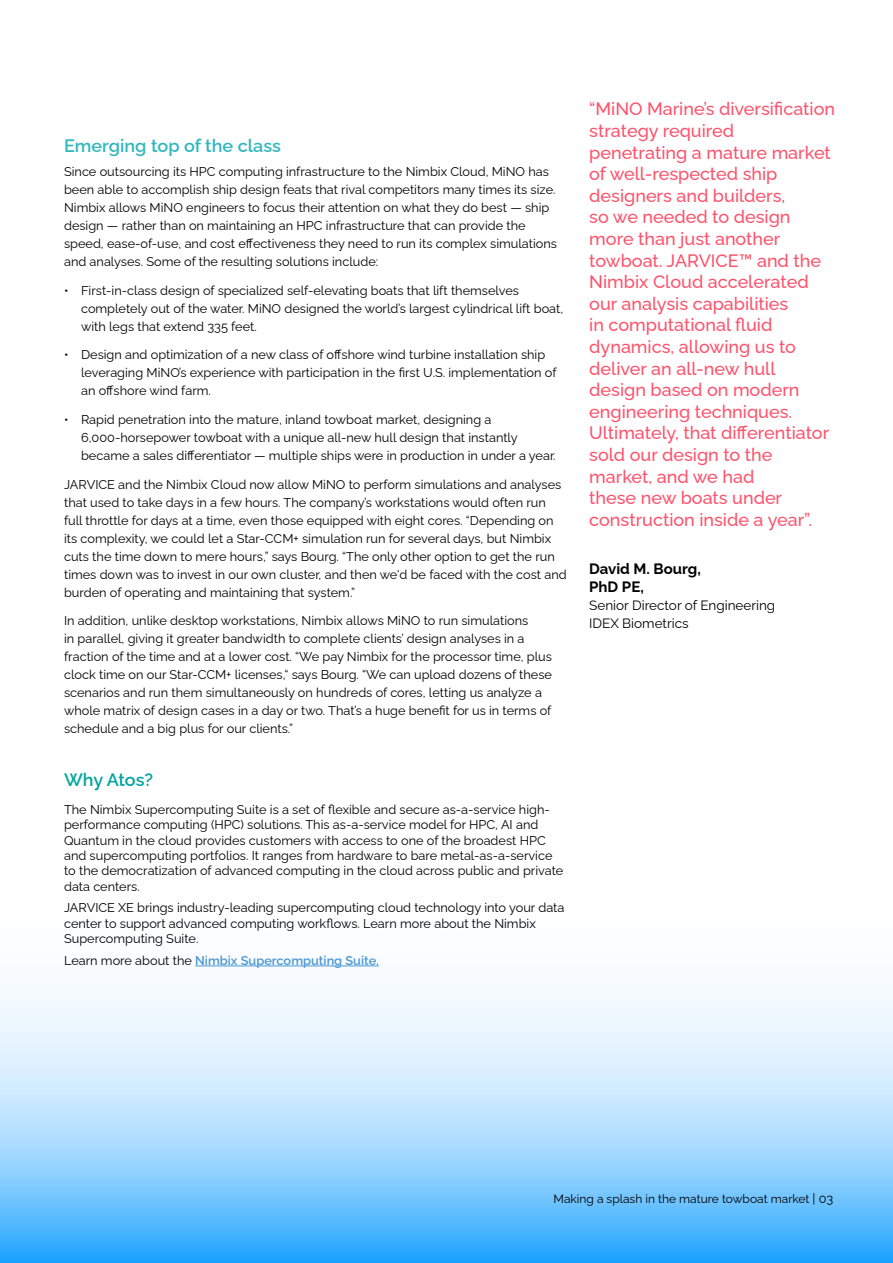
<style>
.page{position:relative;width:893px;height:1263px;background:#fff}
.page>*{position:absolute;margin:0;border:0;box-sizing:border-box;transform-origin:0 0}
.t1{font:500 18px/21.6px "Raleway";color:#ff516a}
.t2{font:600 18px "Raleway";color:#31b7bc}
.t3{font:600 18px "Raleway";letter-spacing:-.005em;color:#00a49c}
.t4{font:700 15px/18px "Raleway";color:#000}
.t5{font:13.5px/18px "Raleway";color:#000}
.t6{font:12.75px/18px "Raleway";color:#000}
.t7{font:600 12.75px "Raleway";color:#4a96d2}
.t8{font:12px "Raleway";color:#000}
.s1{font-weight:400;color:#000}
.s2{font-size:12.75px}
</style>
<div class="page">
<svg style="left:0;top:966px;width:893px;height:297px"></svg>
<hr style="left:195px;top:965px;width:184px;height:1px;background:#4a96d2">
<h1 class="t2" style="left:64px;top:131px;width:219px">Emerging top of the class</h1>
<p class="t6" style="left:64px;top:161px;width:494px">Since outsourcing its HPC computing infrastructure to the Nimbix Cloud, MiNO has been able to accomplish ship design feats that rival competitors many times its size.<br>Nimbix allows MiNO engineers to focus their attention on what they do best — ship design — rather than on maintaining an HPC infrastructure that can provide the speed, ease-of-use, and cost effectiveness they need to run its complex simulations and analyses. Some of the resulting solutions include:</p>
<p class="t6" style="left:81px;top:280px;width:484px;text-indent:-17px">• First-in-class design of specialized self-elevating boats that lift themselves completely out of the water. MiNO designed the world’s largest cylindrical lift boat, with legs that extend 335 feet.</p>
<p class="t6" style="left:81px;top:345px;width:477px;text-indent:-17px">• Design and optimization of a new class of offshore wind turbine installation ship leveraging MiNO’s experience with participation in the first U.S. implementation of an offshore wind farm.</p>
<p class="t6" style="left:81px;top:409px;width:476px;text-indent:-17px">• Rapid penetration into the mature, inland towboat market, designing a<br>6,000-horsepower towboat with a unique all-new hull design that instantly became a sales differentiator — multiple ships were in production in under a year.</p>
<p class="t6" style="left:64px;top:474px;width:504px">JARVICE and the Nimbix Cloud now allow MiNO to perform simulations and analyses that used to take days in a few hours. The company’s workstations would often run full throttle for days at a time, even those equipped with eight cores. “Depending on its complexity, we could let a Star-CCM+ simulation run for several days, but Nimbix cuts the time down to mere hours,” says Bourg. “The only other option to get the run times down was to invest in our own cluster, and then we‘d be faced with the cost and burden of operating and maintaining that system.”</p>
<p class="t6" style="left:64px;top:610px;width:489px">In addition, unlike desktop workstations, Nimbix allows MiNO to run simulations<br>in parallel, giving it greater bandwidth to complete clients’ design analyses in a fraction of the time and at a lower cost. “We pay Nimbix for the processor time, plus clock time on our Star-CCM+ licenses,“ says Bourg. “We can upload dozens of these scenarios and run them simultaneously on hundreds of cores, letting us analyze a whole matrix of design cases in a day or two. That’s a huge benefit for us in terms of schedule and a big plus for our clients.”</p>
<h1 class="t3" style="left:64px;top:765px;width:91px">Why Atos?</h1>
<p class="t6" style="left:64px;top:801px;width:501px;line-height:15.3px">The Nimbix Supercomputing Suite is a set of flexible and secure as-a-service high&shy;performance computing (HPC) solutions. This as-a-service model for HPC, AI and Quantum in the cloud provides customers with access to one of the broadest HPC and supercomputing portfolios. It ranges from hardware to bare metal-as-a-service to the democratization of advanced computing in the cloud across public and private data centers.</p>
<p class="t6" style="left:64px;top:899px;width:502px;line-height:15.3px">JARVICE XE brings industry-leading supercomputing cloud technology into your data center to support advanced computing workflows. Learn more about the Nimbix<br>Supercomputing Suite.</p>
<p class="t7" style="left:64px;top:950px;width:316px"><span class="s1">Learn more about the</span> Nimbix Supercomputing Suite.</p>
<p class="t1" style="left:589px;top:96px;width:247px">“MiNO Marine’s diversification strategy required penetrating a mature market of well-respected ship designers and builders,<br>so we needed to design more than just another towboat. JARVICE™ and the<br>Nimbix Cloud accelerated our analysis capabilities<br>in computational fluid dynamics, allowing us to deliver an all-new hull design based on modern engineering techniques.<br>Ultimately, that differentiator sold our design to the market, and we had<br>these new boats under construction inside a year”.</p>
<p class="t4" style="left:589px;top:558px;width:113px">David M. Bourg,<br>PhD PE,</p>
<p class="t5" style="left:589px;top:595px;width:188px">Senior Director of Engineering<br>IDEX Biometrics</p>
<p class="t8" style="left:554px;top:1189px;width:281px">Making a splash in the mature towboat market <span class="s2">| 03</span></p>
</div>
